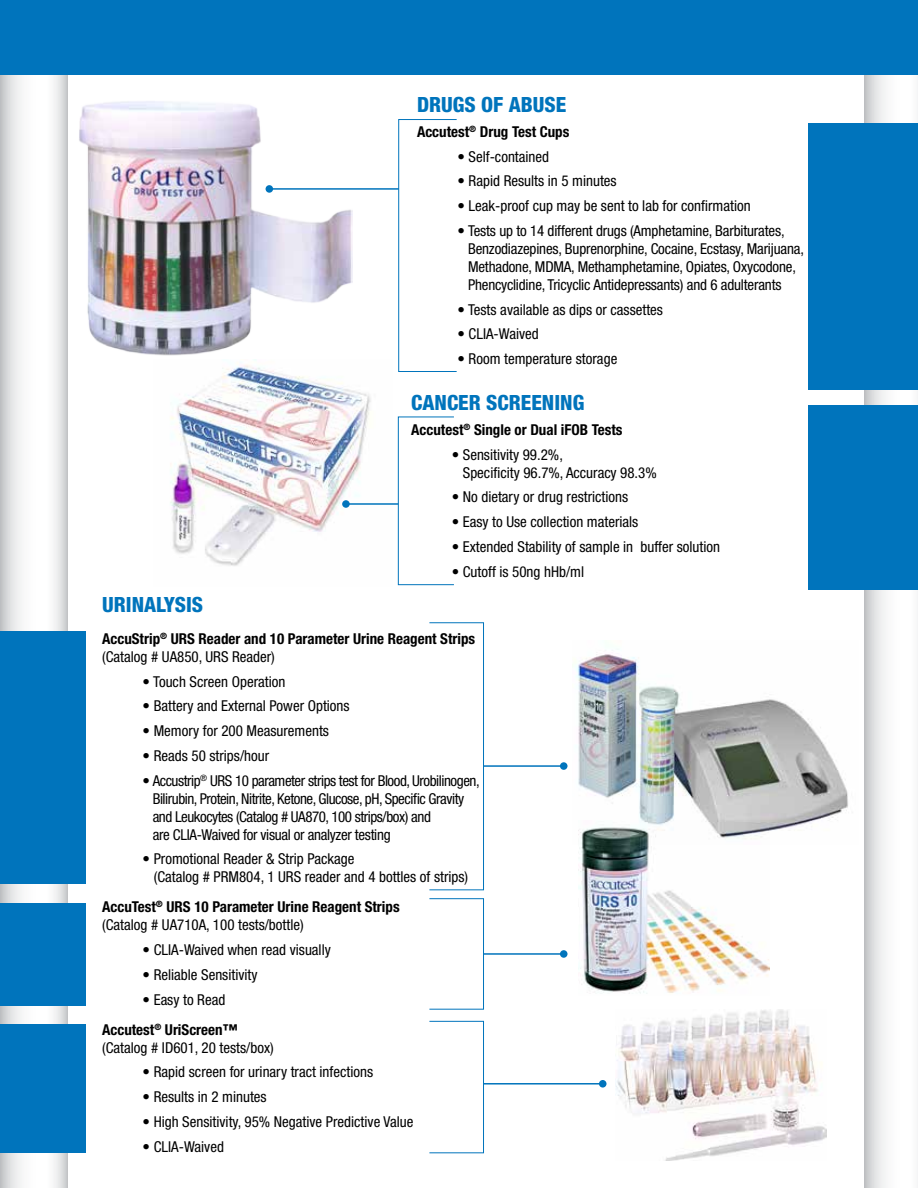
<style>
.page{position:relative;width:918px;height:1188px;background:#fff}
.page>*{position:absolute;margin:0;border:0;box-sizing:border-box;transform-origin:0 0}
.t1{font:800 condensed 21px "Helvetica Neue";color:#0074bc}
.t2{font:condensed 15px/18px "Helvetica Neue";color:#000}
.t3{font:700 condensed 15px/18px "Helvetica Neue";color:#000}
.t4{font:condensed 15px/18px "Helvetica Neue";letter-spacing:-.03em;color:#000}
.s1{font-weight:400}
</style>
<div class="page">
<svg style="left:0;top:75px;width:68px;height:1113px"></svg>
<svg style="left:864px;top:75px;width:54px;height:1113px"></svg>
<img style="left:170px;top:365px;width:201px;height:201px">
<img style="left:576px;top:649px;width:272px;height:186px">
<div style="left:0;top:632px;width:85px;height:252px;background:#0074bc"></div>
<div style="left:0;top:903px;width:85px;height:102px;background:#0074bc"></div>
<div style="left:0;top:1025px;width:85px;height:128px;background:#0074bc"></div>
<div style="left:429px;top:622px;width:55px;height:268px;border:1px solid #0074bc"></div>
<div style="left:429px;top:898px;width:55px;height:112px;border:1px solid #0074bc"></div>
<div style="left:429px;top:1021px;width:55px;height:132px;border:1px solid #0074bc"></div>
<div style="left:808px;top:123px;width:110px;height:266px;background:#0074bc"></div>
<img style="left:79px;top:101px;width:274px;height:260px">
<div style="left:398px;top:119px;width:59px;height:253px;border:1px solid #0074bc"></div>
<hr style="left:269px;top:188px;width:130px;height:2px;background:#0074bc">
<div style="left:266px;top:185px;width:7px;height:8px;background:#0074bc;border-radius:50%"></div>
<hr style="left:484px;top:765px;width:80px;height:2px;background:#0074bc">
<div style="left:560px;top:762px;width:8px;height:8px;background:#0074bc;border-radius:50%"></div>
<hr style="left:484px;top:953px;width:80px;height:2px;background:#0074bc">
<div style="left:560px;top:950px;width:8px;height:8px;background:#0074bc;border-radius:50%"></div>
<hr style="left:484px;top:1083px;width:119px;height:2px;background:#0074bc">
<div style="left:599px;top:1080px;width:8px;height:8px;background:#0074bc;border-radius:50%"></div>
<div style="left:808px;top:405px;width:110px;height:184px;background:#0074bc"></div>
<div style="left:398px;top:417px;width:56px;height:168px;border:1px solid #0074bc"></div>
<hr style="left:346px;top:503px;width:52px;height:2px;background:#0074bc">
<div style="left:342px;top:500px;width:8px;height:8px;background:#0074bc;border-radius:50%"></div>
<img style="left:579px;top:820px;width:190px;height:174px">
<img style="left:616px;top:1010px;width:210px;height:150px">
<div style="left:0;top:0;width:918px;height:75px;background:#0074bc"></div>
<h1 class="t1" style="left:417px;top:92px;width:151px">DRUGS OF ABUSE</h1>
<p class="t3" style="left:417px;top:122px;width:154px">Accutest<sup>®</sup> Drug Test Cups</p>
<p class="t2" style="left:458px;top:147px;width:93px">• Self-contained</p>
<p class="t2" style="left:458px;top:172px;width:161px">• Rapid Results in 5 minutes</p>
<p class="t2" style="left:458px;top:197px;width:295px">• Leak-proof cup may be sent to lab for confirmation</p>
<p class="t2" style="left:468px;top:221px;width:337px;text-indent:-11px">• Tests up to 14 different drugs (Amphetamine, Barbiturates, Benzodiazepines, Buprenorphine, Cocaine, Ecstasy, Marijuana, Methadone, MDMA, Methamphetamine, Opiates, Oxycodone, Phencyclidine, Tricyclic Antidepressants) and 6 adulterants</p>
<p class="t2" style="left:458px;top:300px;width:207px">• Tests available as dips or cassettes</p>
<p class="t2" style="left:458px;top:325px;width:83px">• CLIA-Waived</p>
<p class="t2" style="left:458px;top:350px;width:161px">• Room temperature storage</p>
<h1 class="t1" style="left:411px;top:390px;width:175px">CANCER SCREENING</h1>
<p class="t3" style="left:411px;top:420px;width:213px">Accutest<sup>®</sup> Single or Dual iFOB Tests</p>
<p class="t2" style="left:463px;top:445px;width:195px;text-indent:-11px">• Sensitivity 99.2%,<br>Specificity 96.7%, Accuracy 98.3%</p>
<p class="t2" style="left:452px;top:488px;width:178px">• No dietary or drug restrictions</p>
<p class="t2" style="left:452px;top:513px;width:188px">• Easy to Use collection materials</p>
<p class="t2" style="left:452px;top:537px;width:270px">• Extended Stability of sample in buffer solution</p>
<p class="t2" style="left:452px;top:562px;width:134px">• Cutoff is 50ng hHb/ml</p>
<h1 class="t1" style="left:102px;top:592px;width:103px">URINALYSIS</h1>
<p class="t3" style="left:102px;top:629px;width:375px">AccuStrip<sup>®</sup> URS Reader and 10 Parameter Urine Reagent Strips <span class="s1">(Catalog # UA850, URS Reader)</span></p>
<p class="t2" style="left:143px;top:672px;width:144px">• Touch Screen Operation</p>
<p class="t2" style="left:143px;top:697px;width:209px">• Battery and External Power Options</p>
<p class="t2" style="left:143px;top:722px;width:188px">• Memory for 200 Measurements</p>
<p class="t2" style="left:143px;top:746px;width:128px">• Reads 50 strips/hour</p>
<p class="t4" style="left:153px;top:771px;width:328px;text-indent:-10px">• Accustrip<sup>®</sup> URS 10 parameter strips test for Blood, Urobilinogen, Bilirubin, Protein, Nitrite, Ketone, Glucose, pH, Specific Gravity and Leukocytes (Catalog # UA870, 100 strips/box) and<br>are CLIA-Waived for visual or analyzer testing</p>
<p class="t2" style="left:154px;top:850px;width:316px;text-indent:-11px">• Promotional Reader &amp; Strip Package<br>(Catalog # PRM804, 1 URS reader and 4 bottles of strips)</p>
<p class="t3" style="left:102px;top:898px;width:299px">AccuTest<sup>®</sup> URS 10 Parameter Urine Reagent Strips <span class="s1">(Catalog # UA710A, 100 tests/bottle)</span></p>
<p class="t2" style="left:143px;top:941px;width:190px">• CLIA-Waived when read visually</p>
<p class="t2" style="left:143px;top:965px;width:116px">• Reliable Sensitivity</p>
<p class="t3" style="left:102px;top:984px;width:137px;line-height:30px;text-indent:40px"><span class="s1">• Easy to Read<br></span>Accutest<sup>®</sup> UriScreen™</p>
<p class="t2" style="left:102px;top:1038px;width:173px">(Catalog # ID601, 20 tests/box)</p>
<p class="t2" style="left:143px;top:1063px;width:232px">• Rapid screen for urinary tract infections</p>
<p class="t2" style="left:143px;top:1088px;width:126px">• Results in 2 minutes</p>
<p class="t2" style="left:143px;top:1112px;width:272px">• High Sensitivity, 95% Negative Predictive Value</p>
<p class="t2" style="left:143px;top:1137px;width:83px">• CLIA-Waived</p>
</div>
